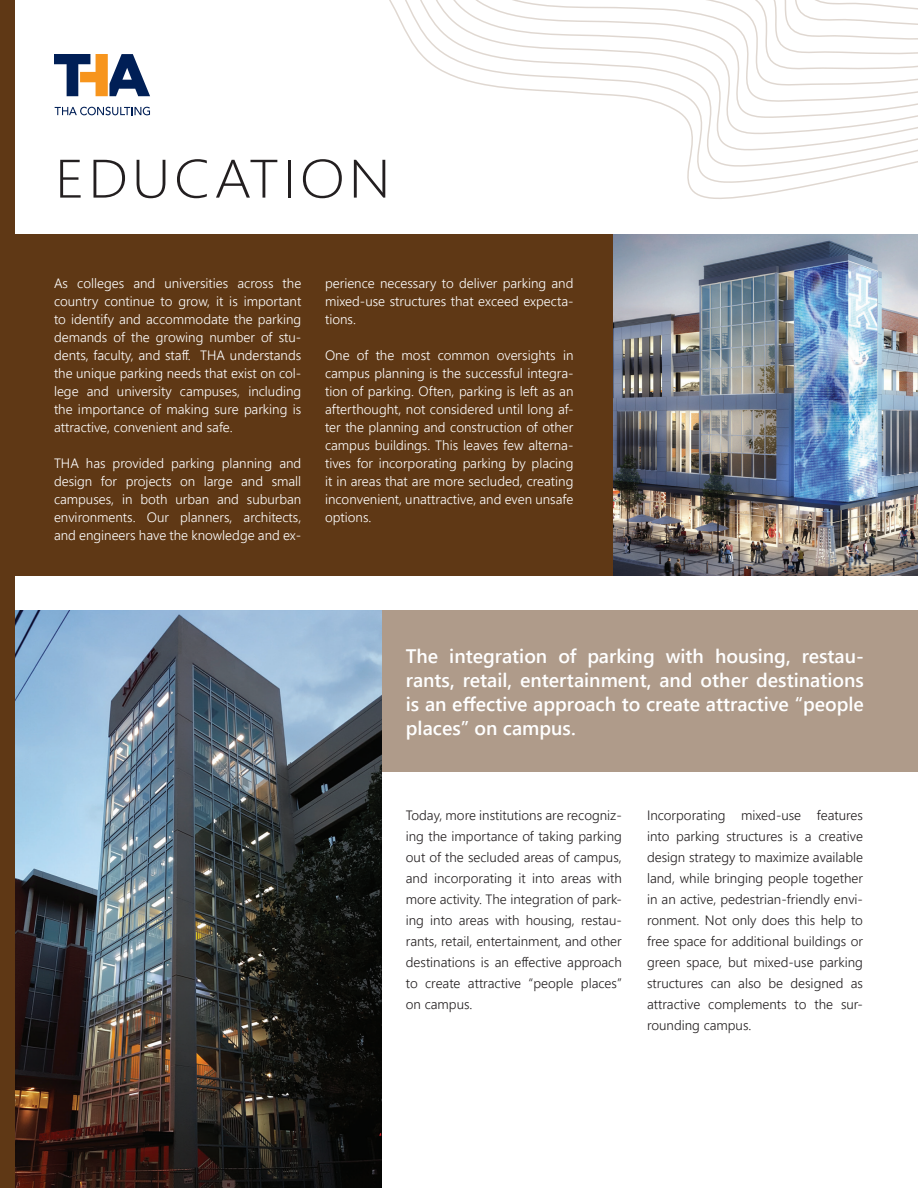
<style>
.page{position:relative;width:918px;height:1188px;background:#fff}
.page>*{position:absolute;margin:0;border:0;box-sizing:border-box;transform-origin:0 0}
.t1{font:300 54px "Segoe UI";letter-spacing:.06em;color:#231f20;scale:1.1 1}
.t2{font:600 19.5px/24px "Segoe UI";color:#fff;text-align:justify}
.t3{font:300 13.5px/18px "Segoe UI";color:#fff;text-align:justify}
.t4{font:300 13.5px/21px "Segoe UI";color:#231f20;text-align:justify}
</style>
<div class="page">
<img style="left:612px;top:234px;width:306px;height:342px">
<div style="left:0;top:234px;width:612px;height:342px;background:#5f3815"></div>
<div style="left:362px;top:611px;width:556px;height:161px;background:#af9b8a"></div>
<img style="left:14px;top:611px;width:367px;height:577px">
<svg style="left:14px;top:0;width:904px;height:205px"></svg>
<div style="left:0;top:0;width:14px;height:1188px;background:#5f3815"></div>
<h1 class="t1" style="left:55px;top:128px;width:307px">EDUCATION</h1>
<p class="t3" style="left:54px;top:273px;width:249px">As colleges and universities across the country continue to grow, it is important to identify and accommodate the parking demands of the growing number of stu&shy;dents, faculty, and staff. THA understands the unique parking needs that exist on col&shy;lege and university campuses, including the importance of making sure parking is attractive, convenient and safe.</p>
<p class="t3" style="left:54px;top:453px;width:249px">THA has provided parking planning and design for projects on large and small campuses, in both urban and suburban environments. Our planners, architects, and engineers have the knowledge and ex-</p>
<p class="t3" style="left:325px;top:273px;width:250px">perience necessary to deliver parking and mixed-use structures that exceed expecta&shy;tions.</p>
<p class="t3" style="left:325px;top:345px;width:250px">One of the most common oversights in campus planning is the successful integra&shy;tion of parking. Often, parking is left as an afterthought, not considered until long af&shy;ter the planning and construction of other campus buildings. This leaves few alterna&shy;tives for incorporating parking by placing it in areas that are more secluded, creating inconvenient, unattractive, and even unsafe options.</p>
<h2 class="t2" style="left:406px;top:642px;width:460px">The integration of parking with housing, restau&shy;rants, retail, entertainment, and other destinations is an effective approach to create attractive “people places” on campus.</h2>
<p class="t4" style="left:406px;top:803px;width:218px">Today, more institutions are recogniz&shy;ing the importance of taking parking out of the secluded areas of campus, and incorporating it into areas with more activity. The integration of park&shy;ing into areas with housing, restau&shy;rants, retail, entertainment, and other destinations is an effective approach to create attractive “people places” on campus.</p>
<p class="t4" style="left:647px;top:803px;width:218px">Incorporating mixed-use features into parking structures is a creative design strategy to maximize available land, while bringing people together in an active, pedestrian-friendly envi&shy;ronment. Not only does this help to free space for additional buildings or green space, but mixed-use parking structures can also be designed as attractive complements to the sur&shy;rounding campus.</p>
</div>
